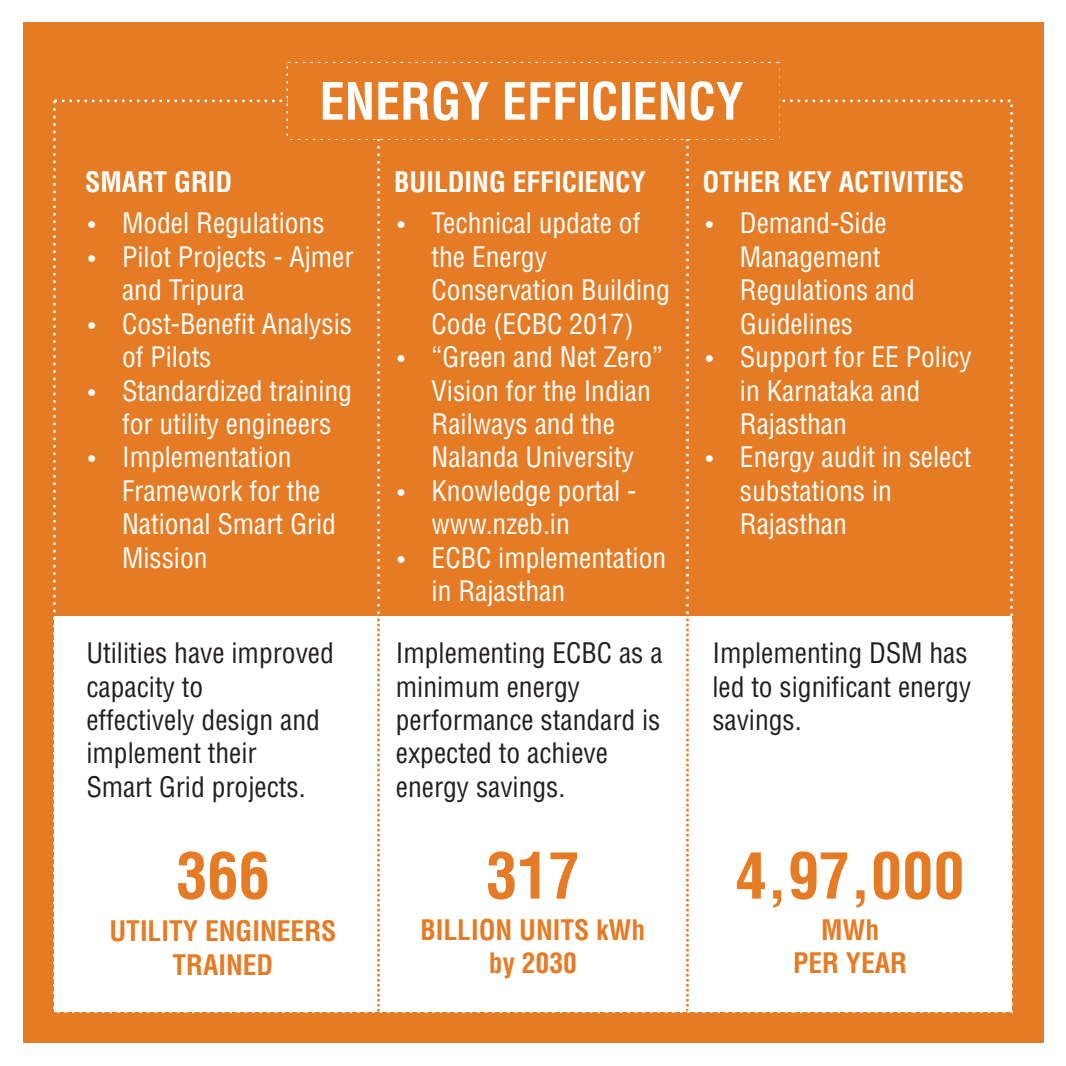
<style>
.page{position:relative;width:1066px;height:1066px;background:#fff}
.page>*{position:absolute;margin:0;border:0;box-sizing:border-box;transform-origin:0 0}
.t1{font:62.5px "Switzerland Condensed";color:#e57c25}
.t2{font:50px "Switzerland Condensed";color:#fff}
.t3{font:27.5px/33.5px "Switzerland Condensed";color:#fff}
.t4{font:27.5px/33.5px "Switzerland Condensed";color:#231f20}
.t5{font:27.5px/33px "Switzerland Condensed";color:#e57c25;text-align:center}
</style>
<div class="page">
<div style="left:23px;top:23px;width:1020px;height:1020px;background:#e57c25"></div>
<div style="left:54px;top:615px;width:957px;height:396px;background:#fff"></div>
<svg style="left:377px;top:140px;width:2px;height:867px"></svg>
<svg style="left:686px;top:140px;width:2px;height:867px"></svg>
<div style="left:286px;top:62px;width:493px;height:78px;border:3px dashed #fff"></div>
<div style="left:288px;top:63px;width:489px;height:75px;background:#e57c25"></div>
<h2 class="t2" style="left:319px;top:71px;width:425px">ENERGY EFFICIENCY</h2>
<p class="t3" style="left:85px;top:169px;width:148px">SMART GRID</p>
<p class="t3" style="left:394px;top:165px;width:253px;line-height:41px;text-align:right">BUILDING EFFICIENCY<br>Technical update of</p>
<p class="t3" style="left:431px;top:243px;width:240px">the Energy<br>Conservation Building<br>Code (ECBC 2017) “Green and Net Zero”<br>Vision for the Indian<br>Railways and the<br>Nalanda University<br>Knowledge portal - www.nzeb.in<br>ECBC implementation in Rajasthan</p>
<p class="t3" style="left:122px;top:210px;width:233px">Model Regulations<br>Pilot Projects - Ajmer and Tripura<br>Cost-Benefit Analysis of Pilots<br>Standardized training for utility engineers<br>Implementation<br>Framework for the<br>National Smart Grid<br>Mission</p>
<p class="t3" style="left:702px;top:169px;width:263px">OTHER KEY ACTIVITIES</p>
<p class="t3" style="left:739px;top:210px;width:233px">Demand-Side<br>Management<br>Regulations and<br>Guidelines<br>Support for EE Policy in Karnataka and<br>Rajasthan<br>Energy audit in select substations in<br>Rajasthan</p>
<p class="t4" style="left:86px;top:639px;width:249px">Utilities have improved capacity to<br>effectively design and implement their<br>Smart Grid projects.</p>
<p class="t4" style="left:712px;top:639px;width:260px">Implementing DSM has led to significant energy savings.</p>
<p class="t4" style="left:396px;top:639px;width:268px">Implementing ECBC as a minimum energy performance standard is expected to achieve energy savings.</p>
<h1 class="t1" style="left:176px;top:837px;width:95px">366</h1>
<p class="t5" style="left:109px;top:917px;width:228px;line-height:34px">UTILITY ENGINEERS<br>TRAINED</p>
<h1 class="t1" style="left:486px;top:837px;width:95px">317</h1>
<p class="t5" style="left:420px;top:916px;width:226px">BILLION UNITS kWh by 2030</p>
<h1 class="t1" style="left:735px;top:837px;width:231px">4,97,000</h1>
<p class="t5" style="left:792px;top:916px;width:115px">MWh<br>PER YEAR</p>
</div>
